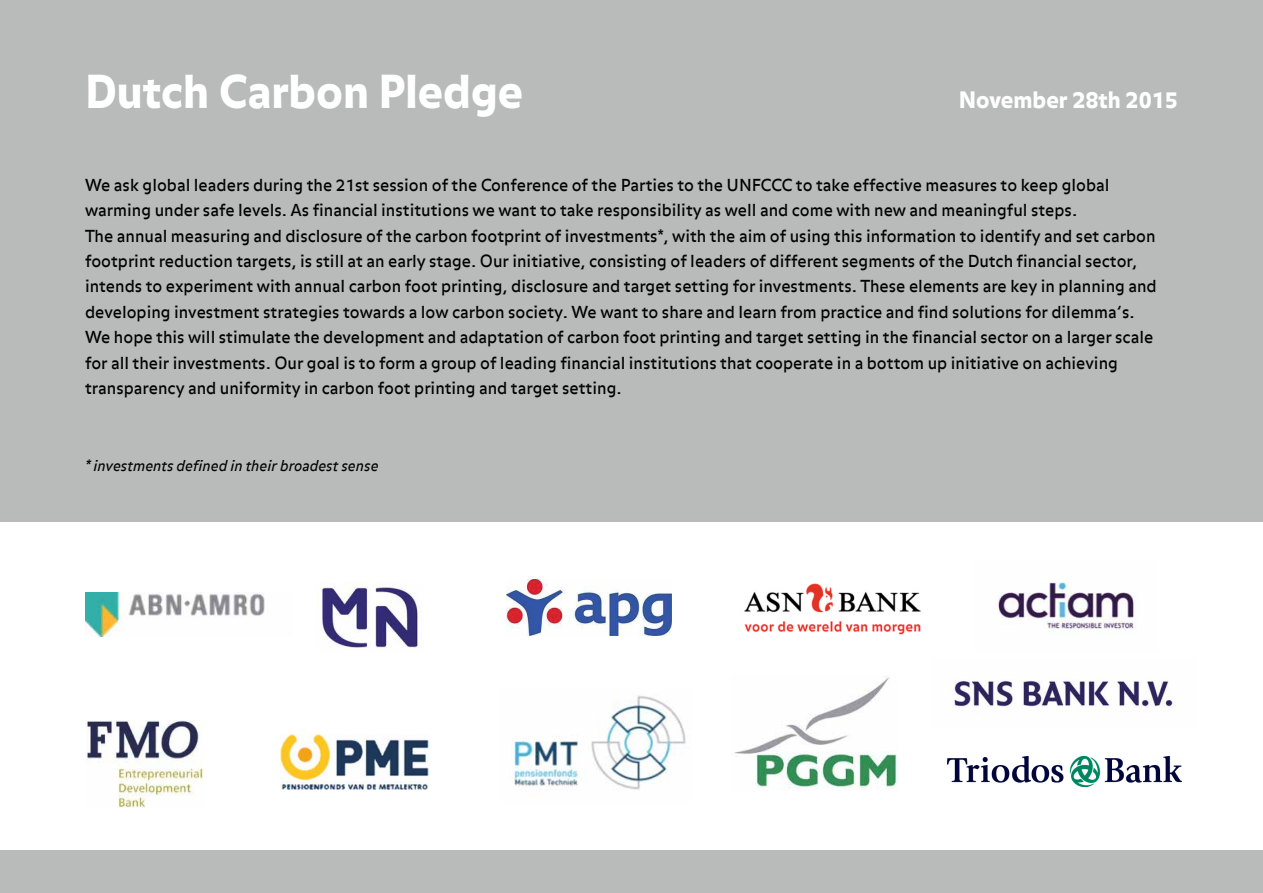
<style>
.page{position:relative;width:1263px;height:893px;background:#fff}
.page>*{position:absolute;margin:0;border:0;box-sizing:border-box;transform-origin:0 0}
.t1{font:900 45px "Balance";color:#fff}
.t2{font:900 22.5px "Balance";color:#fff}
.t3{font:16.5px/25.5px "Balance Offc";color:#000}
.t4{font:italic 15px "Balance Offc";color:#000}
</style>
<div class="page">
<div style="left:0;top:0;width:1263px;height:522px;background:#b9baba"></div>
<div style="left:0;top:850px;width:1263px;height:43px;background:#b9baba"></div>
<img style="left:86px;top:720px;width:116px;height:88px">
<img style="left:734px;top:676px;width:163px;height:113px">
<img style="left:320px;top:587px;width:103px;height:62px">
<img style="left:744px;top:583px;width:177px;height:52px">
<img style="left:954px;top:676px;width:219px;height:37px">
<img style="left:280px;top:735px;width:149px;height:55px">
<img style="left:506px;top:579px;width:166px;height:56px">
<img style="left:514px;top:695px;width:172px;height:95px">
<img style="left:85px;top:592px;width:180px;height:44px">
<img style="left:996px;top:582px;width:140px;height:48px">
<img style="left:947px;top:756px;width:234px;height:30px">
<h1 class="t1" style="left:85px;top:66px;width:439px">Dutch Carbon Pledge</h1>
<h2 class="t2" style="left:959px;top:87px;width:221px">November 28th 2015</h2>
<p class="t3" style="left:85px;top:173px;width:1073px">We ask global leaders during the 21st session of the Conference of the Parties to the UNFCCC to take effective measures to keep global warming under safe levels. As financial institutions we want to take responsibility as well and come with new and meaningful steps.<br>The annual measuring and disclosure of the carbon footprint of investments*, with the aim of using this information to identify and set carbon footprint reduction targets, is still at an early stage. Our initiative, consisting of leaders of different segments of the Dutch financial sector, intends to experiment with annual carbon foot printing, disclosure and target setting for investments. These elements are key in planning and developing investment strategies towards a low carbon society. We want to share and learn from practice and find solutions for dilemma’s.<br>We hope this will stimulate the development and adaptation of carbon foot printing and target setting in the financial sector on a larger scale for all their investments. Our goal is to form a group of leading financial institutions that cooperate in a bottom up initiative on achieving transparency and uniformity in carbon foot printing and target setting.</p>
<p class="t4" style="left:85px;top:457px;width:295px">* investments defined in their broadest sense</p>
</div>
